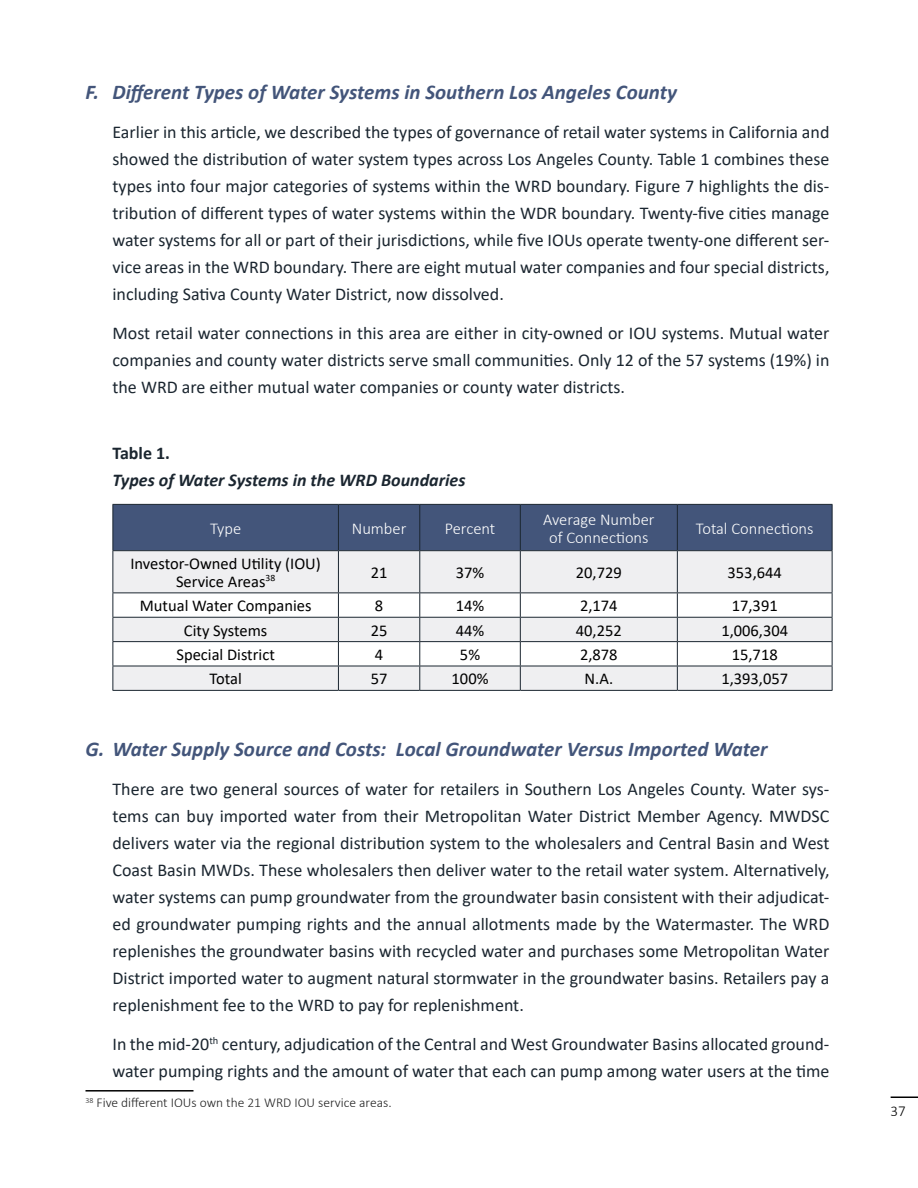
<style>
.page{position:relative;width:918px;height:1188px;background:#fff}
.page>*{position:absolute;margin:0;border:0;box-sizing:border-box;transform-origin:0 0}
.t1{font:italic 700 21px "Calibri";color:#43557a}
.t2{font:18px/27px "Calibri";color:#1b2630;text-align:justify}
.t3{font:italic 700 18px "Calibri";color:#1b2630}
.t4{font:700 18px "Calibri";color:#1b2630}
.t5{font:16.5px/17.9px "Calibri";color:#000;text-align:center}
.t6{font:300 16.5px/17.9px "Calibri";color:#fff;text-align:center}
.t7{font:300 15px "Calibri";color:#000}
.t8{font:300 13.5px "Calibri";color:#222}
</style>
<div class="page">
<hr style="left:891px;top:1096px;width:27px;height:2px;background:#000">
<div style="left:113px;top:505px;width:719px;height:45px;background:#43557a"></div>
<div style="left:113px;top:551px;width:719px;height:139px;background:#efeff1"></div>
<svg style="left:113px;top:593px;width:719px;height:73px"></svg>
<hr style="left:338px;top:505px;width:1px;height:45px;background:#1b2630">
<hr style="left:419px;top:505px;width:1px;height:45px;background:#1b2630">
<hr style="left:520px;top:505px;width:1px;height:45px;background:#1b2630">
<hr style="left:677px;top:505px;width:1px;height:45px;background:#1b2630">
<hr style="left:338px;top:551px;width:1px;height:41px;background:#1b2630">
<hr style="left:419px;top:551px;width:1px;height:41px;background:#1b2630">
<hr style="left:520px;top:551px;width:1px;height:41px;background:#1b2630">
<hr style="left:677px;top:551px;width:1px;height:41px;background:#1b2630">
<hr style="left:112px;top:592px;width:226px;height:1px;background:#1b2630">
<hr style="left:338px;top:592px;width:82px;height:1px;background:#1b2630">
<hr style="left:420px;top:592px;width:100px;height:1px;background:#1b2630">
<hr style="left:520px;top:592px;width:157px;height:1px;background:#1b2630">
<hr style="left:677px;top:592px;width:155px;height:1px;background:#1b2630">
<hr style="left:112px;top:617px;width:226px;height:1px;background:#1b2630">
<hr style="left:338px;top:617px;width:82px;height:1px;background:#1b2630">
<hr style="left:420px;top:617px;width:100px;height:1px;background:#1b2630">
<hr style="left:520px;top:617px;width:157px;height:1px;background:#1b2630">
<hr style="left:677px;top:617px;width:155px;height:1px;background:#1b2630">
<hr style="left:112px;top:641px;width:226px;height:1px;background:#1b2630">
<hr style="left:338px;top:641px;width:82px;height:1px;background:#1b2630">
<hr style="left:420px;top:641px;width:100px;height:1px;background:#1b2630">
<hr style="left:520px;top:641px;width:157px;height:1px;background:#1b2630">
<hr style="left:677px;top:641px;width:155px;height:1px;background:#1b2630">
<hr style="left:112px;top:666px;width:226px;height:1px;background:#1b2630">
<hr style="left:338px;top:666px;width:82px;height:1px;background:#1b2630">
<svg style="left:338px;top:593px;width:1px;height:97px"></svg>
<hr style="left:420px;top:666px;width:100px;height:1px;background:#1b2630">
<svg style="left:419px;top:593px;width:1px;height:97px"></svg>
<hr style="left:520px;top:666px;width:157px;height:1px;background:#1b2630">
<svg style="left:520px;top:593px;width:1px;height:97px"></svg>
<hr style="left:677px;top:666px;width:155px;height:1px;background:#1b2630">
<svg style="left:677px;top:593px;width:1px;height:97px"></svg>
<hr style="left:112px;top:504px;width:226px;height:1px;background:#1b2630">
<hr style="left:112px;top:505px;width:1px;height:45px;background:#1b2630">
<hr style="left:338px;top:504px;width:82px;height:1px;background:#1b2630">
<hr style="left:420px;top:504px;width:100px;height:1px;background:#1b2630">
<hr style="left:520px;top:504px;width:157px;height:1px;background:#1b2630">
<hr style="left:677px;top:504px;width:155px;height:1px;background:#1b2630">
<hr style="left:832px;top:505px;width:1px;height:45px;background:#1b2630">
<hr style="left:112px;top:550px;width:226px;height:1px;background:#1b2630">
<hr style="left:112px;top:551px;width:1px;height:41px;background:#1b2630">
<hr style="left:338px;top:550px;width:82px;height:1px;background:#1b2630">
<hr style="left:420px;top:550px;width:100px;height:1px;background:#1b2630">
<hr style="left:520px;top:550px;width:157px;height:1px;background:#1b2630">
<hr style="left:677px;top:550px;width:155px;height:1px;background:#1b2630">
<hr style="left:832px;top:551px;width:1px;height:41px;background:#1b2630">
<svg style="left:112px;top:593px;width:1px;height:97px"></svg>
<svg style="left:832px;top:593px;width:1px;height:97px"></svg>
<hr style="left:112px;top:690px;width:226px;height:1px;background:#1b2630">
<hr style="left:338px;top:690px;width:82px;height:1px;background:#1b2630">
<hr style="left:420px;top:690px;width:100px;height:1px;background:#1b2630">
<hr style="left:520px;top:690px;width:157px;height:1px;background:#1b2630">
<hr style="left:677px;top:690px;width:155px;height:1px;background:#1b2630">
<hr style="left:86px;top:1090px;width:108px;height:2px;background:#000">
<p class="t1" style="left:86px;top:77px;width:593px">F. Different Types of Water Systems in Southern Los Angeles County</p>
<p class="t2" style="left:112px;top:118px;width:719px">Earlier in this article, we described the types of governance of retail water systems in California and showed the distribution of water system types across Los Angeles County. Table 1 combines these types into four major categories of systems within the WRD boundary. Figure 7 highlights the dis&shy;tribution of different types of water systems within the WDR boundary. Twenty-five cities manage water systems for all or part of their jurisdictions, while five IOUs operate twenty-one different ser&shy;vice areas in the WRD boundary. There are eight mutual water companies and four special districts, including Sativa County Water District, now dissolved.</p>
<p class="t2" style="left:112px;top:319px;width:719px">Most retail water connections in this area are either in city-owned or IOU systems. Mutual water companies and county water districts serve small communities. Only 12 of the 57 systems (19%) in the WRD are either mutual water companies or county water districts.</p>
<p class="t4" style="left:112px;top:440px;width:59px">Table 1.</p>
<p class="t3" style="left:112px;top:467px;width:354px">Types of Water Systems in the WRD Boundaries</p>
<p class="t6" style="left:210px;top:519px;width:33px">Type</p>
<p class="t6" style="left:352px;top:519px;width:56px">Number</p>
<p class="t6" style="left:445px;top:519px;width:52px">Percent</p>
<p class="t6" style="left:543px;top:510px;width:113px">Average Number of Connections</p>
<p class="t6" style="left:696px;top:519px;width:119px">Total Connections</p>
<p class="t5" style="left:130px;top:554px;width:192px">Investor-Owned Utility (IOU)<br>Service Areas<sup>38</sup></p>
<p class="t5" style="left:371px;top:563px;width:18px">21</p>
<p class="t5" style="left:456px;top:563px;width:30px">37%</p>
<p class="t5" style="left:576px;top:563px;width:47px">20,729</p>
<p class="t5" style="left:728px;top:563px;width:56px">353,644</p>
<p class="t5" style="left:140px;top:596px;width:173px">Mutual Water Companies</p>
<p class="t5" style="left:375px;top:596px;width:10px">8</p>
<p class="t5" style="left:456px;top:596px;width:30px">14%</p>
<p class="t5" style="left:580px;top:596px;width:39px">2,174</p>
<p class="t5" style="left:732px;top:596px;width:47px">17,391</p>
<p class="t5" style="left:184px;top:621px;width:85px">City Systems</p>
<p class="t5" style="left:371px;top:621px;width:18px">25</p>
<p class="t5" style="left:456px;top:621px;width:30px">44%</p>
<p class="t5" style="left:576px;top:621px;width:47px">40,252</p>
<p class="t5" style="left:721px;top:621px;width:68px">1,006,304</p>
<p class="t5" style="left:176px;top:645px;width:100px">Special District</p>
<p class="t5" style="left:375px;top:645px;width:10px">4</p>
<p class="t5" style="left:460px;top:645px;width:22px">5%</p>
<p class="t5" style="left:580px;top:645px;width:39px">2,878</p>
<p class="t5" style="left:732px;top:645px;width:47px">15,718</p>
<p class="t5" style="left:210px;top:670px;width:34px">Total</p>
<p class="t5" style="left:371px;top:670px;width:18px">57</p>
<p class="t5" style="left:452px;top:670px;width:38px">100%</p>
<p class="t5" style="left:585px;top:670px;width:30px">N.A.</p>
<p class="t5" style="left:721px;top:670px;width:68px">1,393,057</p>
<p class="t1" style="left:86px;top:734px;width:684px">G. Water Supply Source and Costs: Local Groundwater Versus Imported Water</p>
<p class="t2" style="left:112px;top:775px;width:719px">There are two general sources of water for retailers in Southern Los Angeles County. Water sys&shy;tems can buy imported water from their Metropolitan Water District Member Agency. MWDSC delivers water via the regional distribution system to the wholesalers and Central Basin and West Coast Basin MWDs. These wholesalers then deliver water to the retail water system. Alternatively, water systems can pump groundwater from the groundwater basin consistent with their adjudicat&shy;ed groundwater pumping rights and the annual allotments made by the Watermaster. The WRD replenishes the groundwater basins with recycled water and purchases some Metropolitan Water District imported water to augment natural stormwater in the groundwater basins. Retailers pay a replenishment fee to the WRD to pay for replenishment.</p>
<p class="t2" style="left:112px;top:1030px;width:719px">In the mid-20<sup>th</sup> century, adjudication of the Central and West Groundwater Basins allocated ground&shy;water pumping rights and the amount of water that each can pump among water users at the time</p>
<p class="t8" style="left:86px;top:1094px;width:308px"><sup>38</sup> Five different IOUs own the 21 WRD IOU service areas.</p>
<p class="t7" style="left:891px;top:1102px;width:17px">37</p>
</div>
